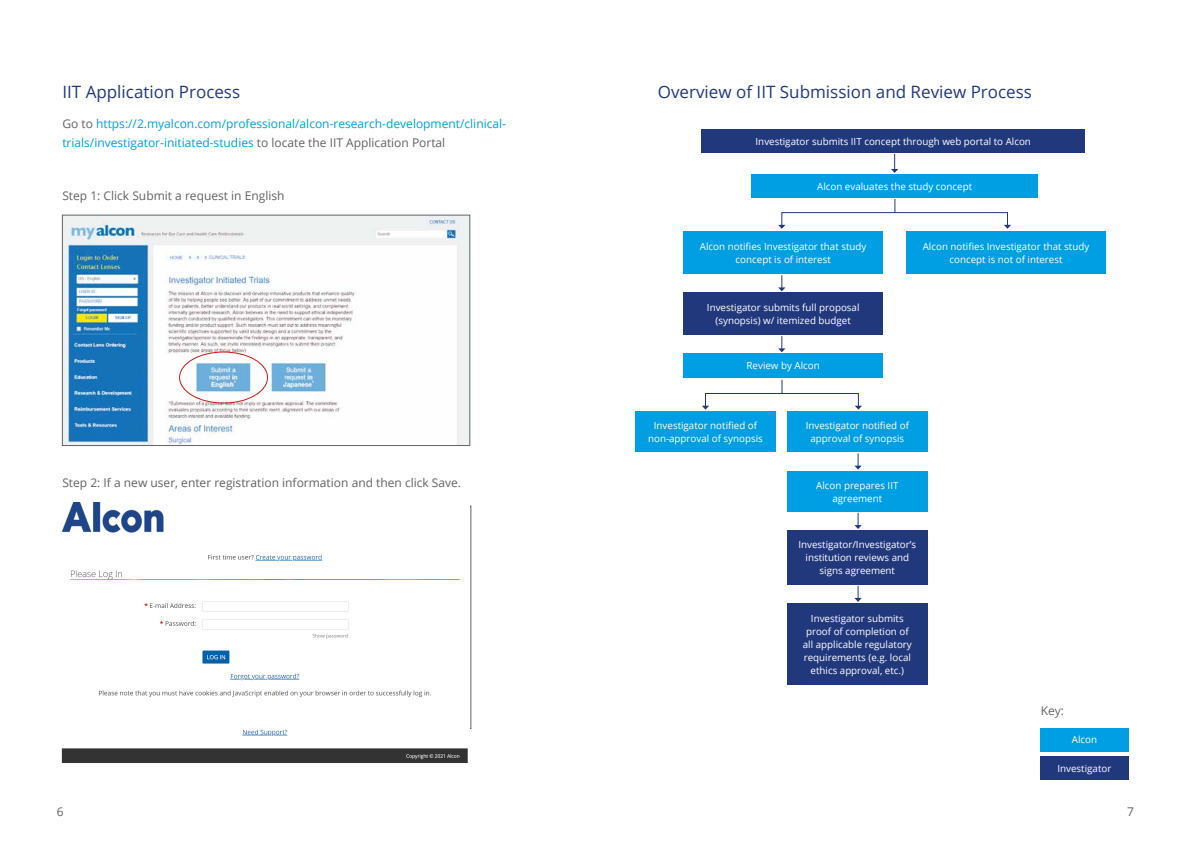
<style>
.page{position:relative;width:1191px;height:842px;background:#fff}
.page>*{position:absolute;margin:0;border:0;box-sizing:border-box;transform-origin:0 0}
.t1{font:17px "Open Sans";color:#22387d}
.t2{font:12px/19px "Open Sans";color:#009fe3}
.t3{font:12px "Open Sans";color:#646363}
.t4{font:9.8px/13px "Open Sans";color:#fff;text-align:center}
.s1{color:#646363}
</style>
<div class="page">
<div style="left:701px;top:129px;width:384px;height:24px;background:#22387d"></div>
<div style="left:1040px;top:728px;width:88px;height:23px;background:#009fe3"></div>
<div style="left:1040px;top:756px;width:88px;height:24px;background:#22387d"></div>
<div style="left:751px;top:174px;width:286px;height:24px;background:#009fe3"></div>
<div style="left:683px;top:231px;width:200px;height:43px;background:#009fe3"></div>
<div style="left:683px;top:354px;width:200px;height:24px;background:#009fe3"></div>
<div style="left:635px;top:412px;width:141px;height:40px;background:#009fe3"></div>
<div style="left:787px;top:412px;width:140px;height:40px;background:#009fe3"></div>
<div style="left:787px;top:471px;width:140px;height:41px;background:#009fe3"></div>
<div style="left:787px;top:530px;width:140px;height:54px;background:#22387d"></div>
<div style="left:787px;top:603px;width:140px;height:82px;background:#22387d"></div>
<div style="left:683px;top:292px;width:200px;height:43px;background:#22387d"></div>
<div style="left:906px;top:231px;width:200px;height:43px;background:#009fe3"></div>
<img style="left:64px;top:217px;width:404px;height:227px">
<div style="left:62px;top:215px;width:408px;height:231px;border:1px solid #646363"></div>
<div style="left:179px;top:351px;width:89px;height:52px;border:1px solid #cd171a;border-radius:50%"></div>
<div style="left:781px;top:212px;width:226px;height:14px;border:1px solid #22387d"></div>
<svg style="left:1003px;top:225px;width:8px;height:4px"></svg>
<svg style="left:778px;top:225px;width:7px;height:4px"></svg>
<div style="left:705px;top:393px;width:153px;height:13px;border:1px solid #22387d"></div>
<svg style="left:855px;top:406px;width:7px;height:4px"></svg>
<svg style="left:702px;top:406px;width:7px;height:4px"></svg>
<svg style="left:778px;top:275px;width:7px;height:16px"></svg>
<svg style="left:778px;top:336px;width:7px;height:16px"></svg>
<svg style="left:854px;top:453px;width:7px;height:17px"></svg>
<svg style="left:854px;top:513px;width:7px;height:16px"></svg>
<svg style="left:854px;top:586px;width:7px;height:16px"></svg>
<svg style="left:891px;top:154px;width:7px;height:19px"></svg>
<svg style="left:894px;top:199px;width:1px;height:14px"></svg>
<svg style="left:781px;top:380px;width:1px;height:13px"></svg>
<img style="left:61px;top:502px;width:407px;height:261px">
<h1 class="t1" style="left:62px;top:80px;width:179px">IIT Application Process</h1>
<p class="t2" style="left:62px;top:114px;width:445px"><span class="s1">Go to</span> https://2.myalcon.com/professional/alcon-research-development/clinical&shy;trials/investigator-initiated-studies <span class="s1">to locate the IIT Application Portal</span></p>
<p class="t3" style="left:62px;top:188px;width:224px">Step 1: Click Submit a request in English</p>
<p class="t3" style="left:62px;top:474px;width:400px">Step 2: If a new user, enter registration information and then click Save.</p>
<h1 class="t1" style="left:658px;top:80px;width:375px">Overview of IIT Submission and Review Process</h1>
<p class="t4" style="left:755px;top:134px;width:277px">Investigator submits IIT concept through web portal to Alcon</p>
<p class="t4" style="left:817px;top:179px;width:156px">Alcon evaluates the study concept</p>
<p class="t4" style="left:700px;top:239px;width:168px">Alcon notifies Investigator that study concept is of interest</p>
<p class="t4" style="left:707px;top:301px;width:154px">Investigator submits full proposal (synopsis) w/ itemized budget</p>
<p class="t4" style="left:746px;top:359px;width:75px">Review by Alcon</p>
<p class="t4" style="left:922px;top:239px;width:168px">Alcon notifies Investigator that study concept is not of interest</p>
<p class="t4" style="left:648px;top:419px;width:116px">Investigator notified of non-approval of synopsis</p>
<p class="t4" style="left:805px;top:419px;width:105px">Investigator notified of approval of synopsis</p>
<p class="t4" style="left:816px;top:478px;width:84px">Alcon prepares IIT agreement</p>
<p class="t4" style="left:798px;top:538px;width:119px">Investigator/Investigator’s institution reviews and signs agreement</p>
<p class="t4" style="left:803px;top:611px;width:110px">Investigator submits proof of completion of all applicable regulatory requirements (e.g. local ethics approval, etc.)</p>
<p class="t3" style="left:1040px;top:702px;width:25px">Key:</p>
<p class="t4" style="left:1071px;top:733px;width:27px">Alcon</p>
<p class="t4" style="left:1057px;top:761px;width:55px">Investigator</p>
<p class="t3" style="left:57px;top:803px;width:8px">6</p>
<p class="t3" style="left:1127px;top:803px;width:8px">7</p>
</div>
